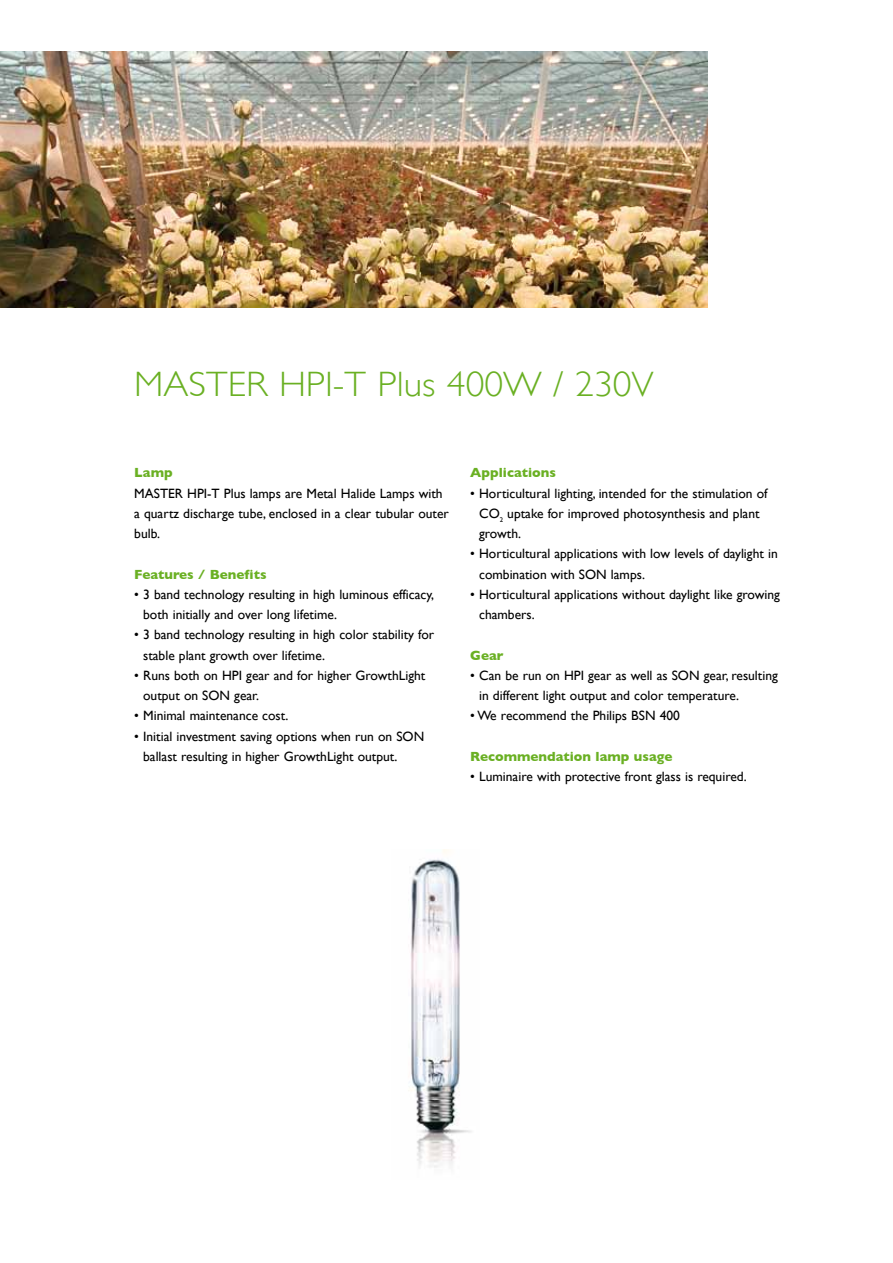
<style>
.page{position:relative;width:893px;height:1263px;background:#fff}
.page>*{position:absolute;margin:0;border:0;box-sizing:border-box;transform-origin:0 0}
.t1{font:300 35.25px "Gill Sans";color:#6ab023;scale:1.06 1}
.t2{font:13.5px/20.2px "Gill Sans";color:#000}
.t3{font:700 13.5px "Gill Sans";color:#6ab023}
</style>
<div class="page">
<img style="left:0;top:51px;width:708px;height:257px">
<img style="left:410px;top:849px;width:62px;height:319px">
<h1 class="t1" style="left:134px;top:364px;width:492px">MASTER HPI-T Plus 400W / 230V</h1>
<p class="t3" style="left:134px;top:465px;width:40px">Lamp</p>
<p class="t2" style="left:134px;top:483px;width:316px">MASTER HPI-T Plus lamps are Metal Halide Lamps with a quartz discharge tube, enclosed in a clear tubular outer bulb.</p>
<p class="t3" style="left:134px;top:566px;width:134px">Features / Benefits</p>
<p class="t2" style="left:143px;top:584px;width:293px;text-indent:-9px">• 3 band technology resulting in high luminous efficacy, both initially and over long lifetime.</p>
<p class="t2" style="left:143px;top:625px;width:293px;text-indent:-9px">• 3 band technology resulting in high color stability for stable plant growth over lifetime.</p>
<p class="t2" style="left:143px;top:665px;width:284px;text-indent:-9px">• Runs both on HPI gear and for higher GrowthLight output on SON gear.</p>
<p class="t2" style="left:134px;top:706px;width:155px">• Minimal maintenance cost.</p>
<p class="t2" style="left:143px;top:726px;width:283px;text-indent:-9px">• Initial investment saving options when run on SON ballast resulting in higher GrowthLight output.</p>
<p class="t3" style="left:470px;top:465px;width:87px">Applications</p>
<p class="t2" style="left:479px;top:483px;width:290px;text-indent:-9px">• Horticultural lighting, intended for the stimulation of<br>CO<sub>2</sub> uptake for improved photosynthesis and plant growth.</p>
<p class="t2" style="left:479px;top:544px;width:300px;text-indent:-9px">• Horticultural applications with low levels of daylight in combination with SON lamps.</p>
<p class="t2" style="left:479px;top:584px;width:302px;text-indent:-9px">• Horticultural applications without daylight like growing chambers.</p>
<p class="t3" style="left:470px;top:647px;width:35px">Gear</p>
<p class="t2" style="left:479px;top:665px;width:300px;text-indent:-9px">• Can be run on HPI gear as well as SON gear, resulting in different light output and color temperature.</p>
<p class="t2" style="left:470px;top:706px;width:211px">• We recommend the Philips BSN 400</p>
<p class="t3" style="left:470px;top:748px;width:204px">Recommendation lamp usage</p>
<p class="t2" style="left:470px;top:766px;width:278px">• Luminaire with protective front glass is required.</p>
</div>
